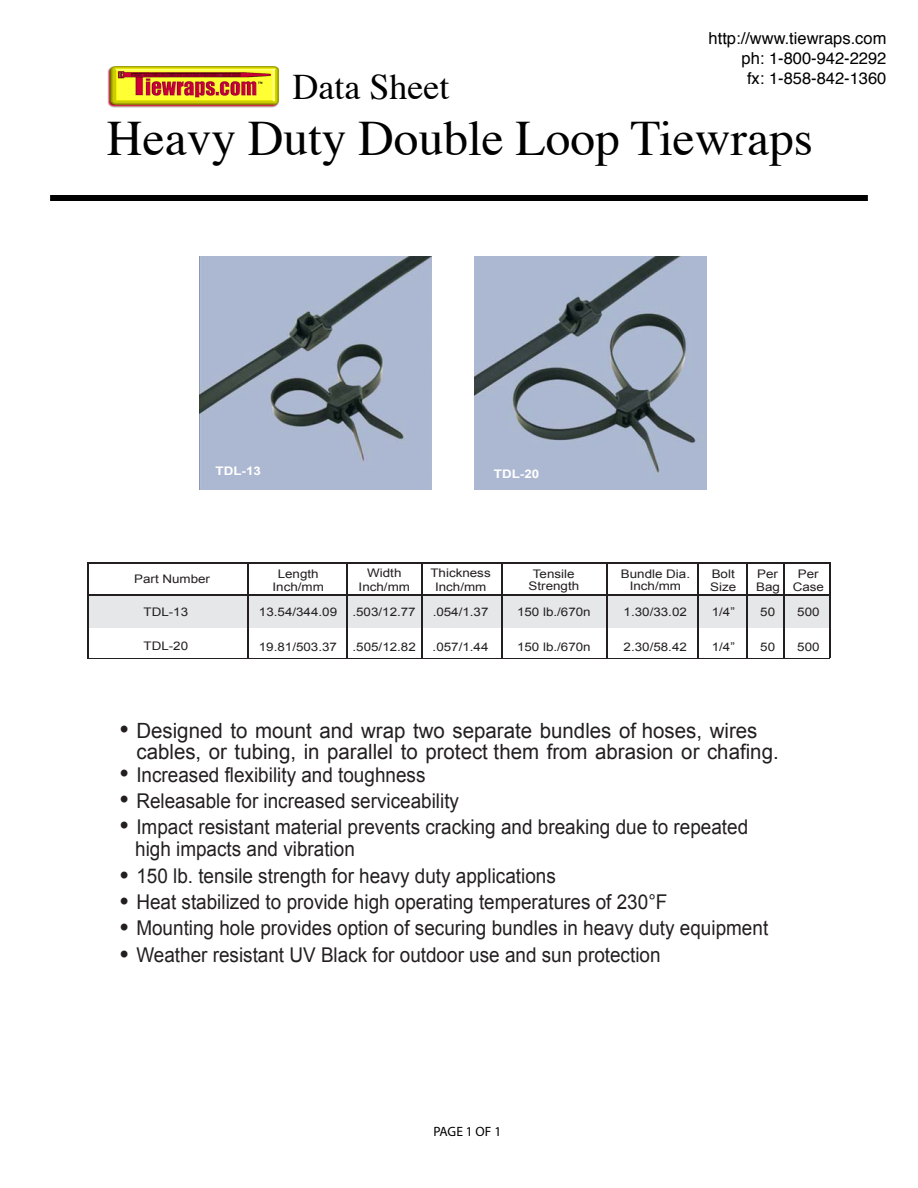
<style>
.page{position:relative;width:918px;height:1188px;background:#fff}
.page>*{position:absolute;margin:0;border:0;box-sizing:border-box;transform-origin:0 0}
.t1{font:49.5px "Times";color:#000}
.t2{font:36px "Times";color:#000}
.t3{font:21px/21px "Arial";color:#231f20}
.t4{font:20.4px/22.6px "Arial";color:#231f20;scale:.93 1}
.t5{font:16.5px/19.8px "Helvetica";color:#000;text-align:right}
.t6{font:13.5px "Myriad Pro";letter-spacing:-.01em;color:#000}
.t7{font:11.85px/13px "Arial";color:#231f20;text-align:center;scale:1.13 1}
.t8{font:700 11.85px "Arial";color:#fff;scale:1.13 1}
.s1{font-size:27.75px}
</style>
<div class="page">
<img style="left:107px;top:66px;width:172px;height:42px">
<div style="left:50px;top:195px;width:818px;height:6px;background:#000"></div>
<hr style="left:89px;top:627px;width:741px;height:1px;background:#231f20">
<div style="left:88px;top:594px;width:743px;height:33px;background:#e6e7e8"></div>
<hr style="left:88px;top:563px;width:1px;height:95px;background:#231f20">
<hr style="left:247px;top:563px;width:1px;height:95px;background:#231f20">
<hr style="left:346px;top:563px;width:1px;height:95px;background:#231f20">
<hr style="left:421px;top:563px;width:2px;height:95px;background:#231f20">
<hr style="left:607px;top:563px;width:1px;height:95px;background:#231f20">
<hr style="left:784px;top:563px;width:1px;height:95px;background:#231f20">
<hr style="left:87px;top:563px;width:744px;height:1px;background:#231f20">
<hr style="left:89px;top:595px;width:741px;height:1px;background:#231f20">
<hr style="left:501px;top:563px;width:2px;height:95px;background:#231f20">
<hr style="left:746px;top:563px;width:1px;height:95px;background:#231f20">
<hr style="left:830px;top:563px;width:1px;height:95px;background:#231f20">
<hr style="left:697px;top:563px;width:1px;height:95px;background:#231f20">
<hr style="left:89px;top:658px;width:741px;height:1px;background:#231f20">
<img style="left:474px;top:257px;width:232px;height:232px">
<img style="left:199px;top:257px;width:233px;height:232px">
<h2 class="t2" style="left:292px;top:53px;width:158px">Data Sheet</h2>
<p class="t5" style="left:709px;top:29px;width:179px">http://www.tiewraps.com ph: 1-800-942-2292<br>fx: 1-858-842-1360</p>
<h1 class="t1" style="left:107px;top:92px;width:708px">Heavy Duty Double Loop Tiewraps</h1>
<p class="t8" style="left:216px;top:463px;width:42px">TDL-13</p>
<p class="t8" style="left:494px;top:466px;width:42px">TDL-20</p>
<p class="t7" style="left:359px;top:567px;width:47px">Width<br>Inch/mm</p>
<p class="t7" style="left:430px;top:567px;width:55px">Thickness<br>Inch/mm</p>
<p class="t7" style="left:529px;top:567px;width:46px">Tensile<br>Strength</p>
<p class="t7" style="left:621px;top:567px;width:63px">Bundle Dia.</p>
<p class="t7" style="left:793px;top:567px;width:29px">Per<br>Case</p>
<p class="t7" style="left:134px;top:572px;width:69px">Part Number</p>
<p class="t7" style="left:756px;top:567px;width:23px;text-align:left">Per<br>Bag</p>
<p class="t7" style="left:710px;top:567px;width:25px;text-align:left">Bolt<br>Size</p>
<p class="t7" style="left:712px;top:605px;width:22px">1/4”</p>
<p class="t7" style="left:273px;top:567px;width:47px">Length<br>Inch/mm</p>
<p class="t7" style="left:630px;top:580px;width:47px">Inch/mm</p>
<p class="t7" style="left:144px;top:605px;width:41px">TDL-13</p>
<p class="t7" style="left:259px;top:605px;width:71px">13.54/344.09</p>
<p class="t7" style="left:352px;top:605px;width:58px">.503/12.77</p>
<p class="t7" style="left:433px;top:605px;width:51px">.054/1.37</p>
<p class="t7" style="left:517px;top:605px;width:67px">150 lb./670n</p>
<p class="t7" style="left:624px;top:605px;width:58px">1.30/33.02</p>
<p class="t7" style="left:760px;top:606px;width:15px">50</p>
<p class="t7" style="left:797px;top:605px;width:21px">500</p>
<p class="t7" style="left:144px;top:640px;width:41px">TDL-20</p>
<p class="t7" style="left:259px;top:640px;width:71px">19.81/503.37</p>
<p class="t7" style="left:353px;top:640px;width:58px">.505/12.82</p>
<p class="t7" style="left:433px;top:640px;width:51px">.057/1.44</p>
<p class="t7" style="left:517px;top:640px;width:67px">150 lb./670n</p>
<p class="t7" style="left:624px;top:640px;width:58px">2.30/58.42</p>
<p class="t7" style="left:712px;top:640px;width:22px">1/4”</p>
<p class="t7" style="left:760px;top:640px;width:15px">50</p>
<p class="t7" style="left:797px;top:640px;width:21px">500</p>
<p class="t3" style="left:136px;top:720px;width:644px;text-indent:-17px"><span class="s1">•</span> Designed to mount and wrap two separate bundles of hoses, wires cables, or tubing, in parallel to protect them from abrasion or chafing.</p>
<p class="t4" style="left:119px;top:764px;width:331px"><span class="s1">•</span> Increased flexibility and toughness</p>
<p class="t4" style="left:119px;top:790px;width:367px"><span class="s1">•</span> Releasable for increased serviceability</p>
<p class="t4" style="left:135px;top:815px;width:661px;text-indent:-16px"><span class="s1">•</span> Impact resistant material prevents cracking and breaking due to repeated high impacts and vibration</p>
<p class="t4" style="left:119px;top:865px;width:471px"><span class="s1">•</span> 150 lb. tensile strength for heavy duty applications</p>
<p class="t4" style="left:119px;top:891px;width:591px"><span class="s1">•</span> Heat stabilized to provide high operating temperatures of 230°F</p>
<p class="t4" style="left:119px;top:917px;width:699px"><span class="s1">•</span> Mounting hole provides option of securing bundles in heavy duty equipment</p>
<p class="t4" style="left:119px;top:944px;width:583px"><span class="s1">•</span> Weather resistant UV Black for outdoor use and sun protection</p>
<p class="t6" style="left:434px;top:1123px;width:69px">PAGE 1 OF 1</p>
</div>
